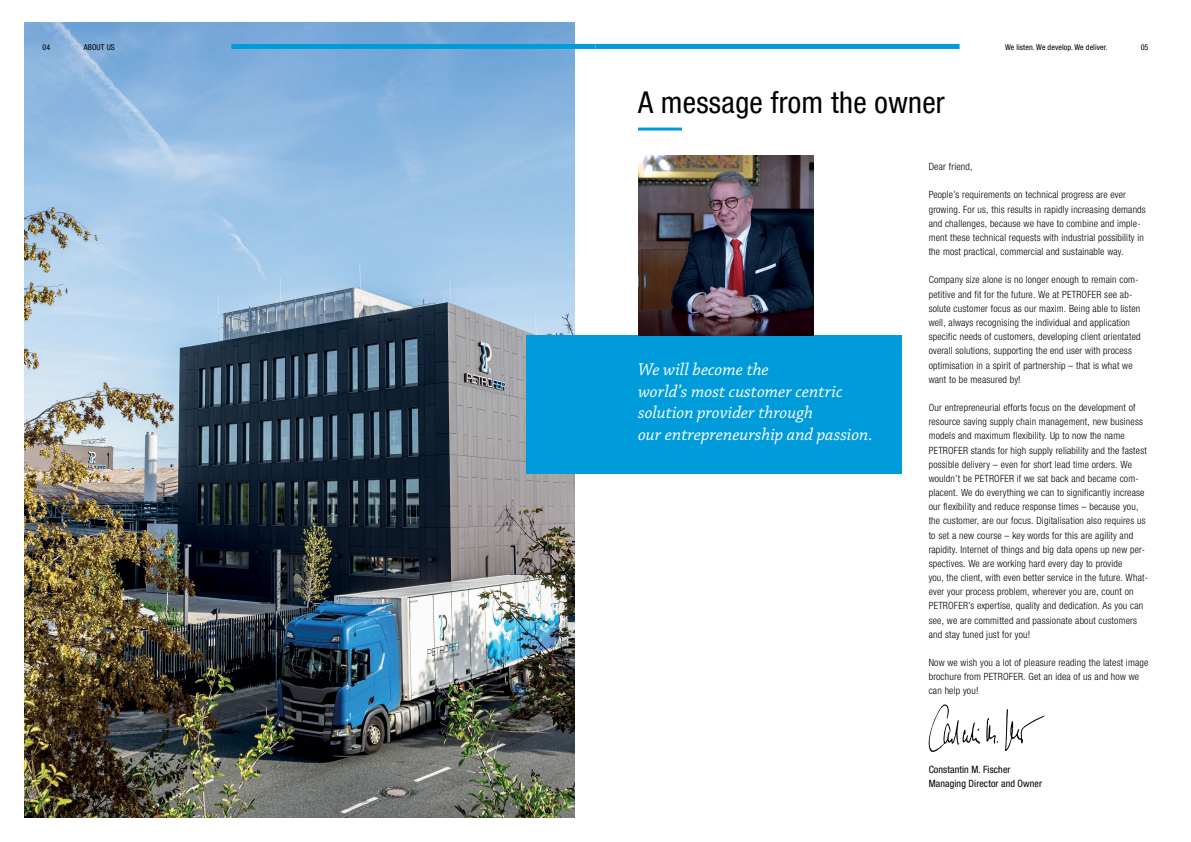
<style>
.page{position:relative;width:1191px;height:842px;background:#fff}
.page>*{position:absolute;margin:0;border:0;box-sizing:border-box;transform-origin:0 0}
.t1{font:condensed 30px "Helvetica Neue LTW1 G";letter-spacing:.01em;color:#000}
.t2{font:italic 18px/21.6px "Chaparral Pro";color:#fff}
.t3{font:300 condensed 10px/14.2px "Helvetica Neue LTW1 G";letter-spacing:.02em;color:#000}
.t4{font:condensed 10px/14px "Helvetica Neue LTW1 G";letter-spacing:.01em;color:#000}
.t5{font:condensed 8px "Helvetica Neue LTW1 G";letter-spacing:.01em;color:#000}
</style>
<div class="page">
<div style="left:595px;top:44px;width:364px;height:5px;background:#009bdb"></div>
<img style="left:24px;top:23px;width:550px;height:795px">
<div style="left:526px;top:335px;width:375px;height:139px;background:#009bdb"></div>
<img style="left:638px;top:156px;width:176px;height:179px">
<hr style="left:638px;top:128px;width:44px;height:3px;background:#009bdb">
<div style="left:231px;top:44px;width:364px;height:5px;background:#009bdb"></div>
<svg style="left:1004px;top:709px;width:40px;height:42px"></svg>
<svg style="left:928px;top:704px;width:52px;height:48px"></svg>
<svg style="left:986px;top:718px;width:12px;height:26px"></svg>
<p class="t5" style="left:43px;top:42px;width:9px">04</p>
<p class="t5" style="left:84px;top:42px;width:33px">ABOUT US</p>
<p class="t5" style="left:1005px;top:42px;width:104px">We listen. We develop. We deliver.</p>
<p class="t5" style="left:1140px;top:42px;width:9px">05</p>
<h1 class="t1" style="left:638px;top:85px;width:308px">A message from the owner</h1>
<h2 class="t2" style="left:638px;top:359px;width:236px">We will become the<br>world’s most customer centric solution provider through<br>our entrepreneurship and passion.</h2>
<p class="t3" style="left:928px;top:160px;width:45px">Dear friend,</p>
<p class="t3" style="left:928px;top:188px;width:219px">People’s requirements on technical progress are ever growing. For us, this results in rapidly increasing demands and challenges, because we have to combine and imple&shy;ment these technical requests with industrial possibility in the most practical, commercial and sustainable way.</p>
<p class="t3" style="left:928px;top:273px;width:213px">Company size alone is no longer enough to remain com&shy;petitive and fit for the future. We at PETROFER see ab&shy;solute customer focus as our maxim. Being able to listen well, always recognising the individual and application specific needs of customers, developing client orientated overall solutions, supporting the end user with process optimisation in a spirit of partnership – that is what we want to be measured by!</p>
<p class="t3" style="left:928px;top:400px;width:221px">Our entrepreneurial efforts focus on the development of resource saving supply chain management, new business models and maximum flexibility. Up to now the name PETROFER stands for high supply reliability and the fastest possible delivery – even for short lead time orders. We wouldn’t be PETROFER if we sat back and became com&shy;placent. We do everything we can to significantly increase our flexibility and reduce response times – because you, the customer, are our focus. Digitalisation also requires us to set a new course – key words for this are agility and rapidity. Internet of things and big data opens up new per&shy;spectives. We are working hard every day to provide<br>you, the client, with even better service in the future. What&shy;ever your process problem, wherever you are, count on PETROFER’s expertise, quality and dedication. As you can see, we are committed and passionate about customers and stay tuned just for you!</p>
<p class="t3" style="left:928px;top:656px;width:221px">Now we wish you a lot of pleasure reading the latest image brochure from PETROFER. Get an idea of us and how we can help you!</p>
<p class="t4" style="left:928px;top:762px;width:115px">Constantin M. Fischer<br>Managing Director and Owner</p>
</div>
